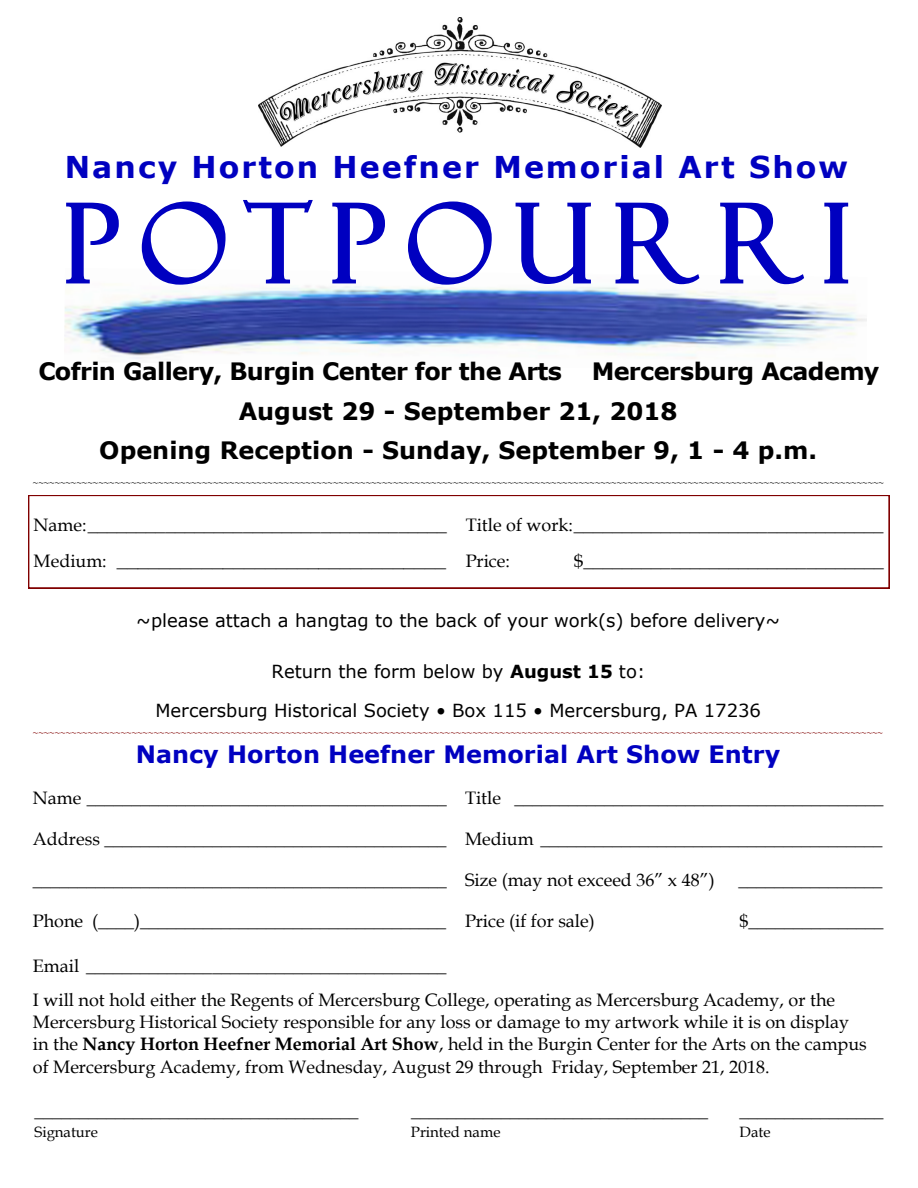
<style>
.page{position:relative;width:918px;height:1188px;background:#fff}
.page>*{position:absolute;margin:0;border:0;box-sizing:border-box;transform-origin:0 0}
.t1{font:108px "Felix Titling";letter-spacing:.175em;color:#0000c0}
.t2{font:700 30px "Verdana";letter-spacing:.07em;color:#0000c0}
.t3{font:700 24px/39.6px "Verdana";letter-spacing:-.005em;color:#000;text-align:center}
.t4{font:700 24px "Verdana";color:#0000c0}
.t5{font:18px/22.4px "Book Antiqua";color:#000}
.t6{font:18px/38.5px "Verdana";color:#000;text-align:center}
.t7{font:18px "Book Antiqua";color:#000;scale:1.08 1}
.t8{font:15px "Book Antiqua";color:#000}
.t9{font:9px "Book Antiqua";color:#000}
.t10{font:9px "Book Antiqua";color:#800000}
.s1{font-weight:700}
</style>
<div class="page">
<img style="left:64px;top:285px;width:803px;height:77px">
<svg style="left:66px;top:202px;width:53px;height:82px"></svg>
<svg style="left:140px;top:201px;width:87px;height:85px"></svg>
<svg style="left:243px;top:200px;width:70px;height:84px"></svg>
<svg style="left:332px;top:202px;width:53px;height:82px"></svg>
<svg style="left:406px;top:201px;width:87px;height:85px"></svg>
<svg style="left:514px;top:202px;width:78px;height:84px"></svg>
<svg style="left:614px;top:202px;width:87px;height:84px"></svg>
<svg style="left:719px;top:202px;width:87px;height:84px"></svg>
<svg style="left:824px;top:202px;width:25px;height:82px"></svg>
<img style="left:258px;top:17px;width:403px;height:130px">
<svg style="left:28px;top:495px;width:862px;height:93px"></svg>
<h2 class="t2" style="left:65px;top:146px;width:785px">Nancy Horton Heefner Memorial Art Show</h2>
<h1 class="t1" style="left:63px;top:182px;width:788px">POTPOURRI</h1>
<h3 class="t3" style="left:38px;top:351px;width:843px">Cofrin Gallery, Burgin Center for the Arts Mercersburg Academy<br>August 29 - September 21, 2018<br>Opening Reception - Sunday, September 9, 1 - 4 p.m.</h3>
<p class="t9" style="left:33px;top:477px;width:853px">~~~~~~~~~~~~~~~~~~~~~~~~~~~~~~~~~~~~~~~~~~~~~~~~~~~~~~~~~~~~~~~~~~~~~~~~~~~~~~~~~~~~~~~~~~~~~~~~~~~~~~~~~~~~~~~~~~~~~~~~~~~~~~~~~~~~~~~~~~~~~~~~~~~~~~~~~~~~</p>
<p class="t5" style="left:34px;top:507px;width:851px;line-height:35.7px">Name:_____________________________________ Title of work:________________________________<br>Medium: _______________________________ Price:</p>
<p class="t7" style="left:574px;top:548px;width:289px">$_______________________________</p>
<p class="t6" style="left:136px;top:601px;width:645px">~please attach a hangtag to the back of your work(s) before delivery~</p>
<p class="t6" style="left:155px;top:652px;width:607px">Return the form below by <span class="s1">August 15</span> to:<br>Mercersburg Historical Society • Box 115 • Mercersburg, PA 17236</p>
<p class="t10" style="left:33px;top:727px;width:852px">~~~~~~~~~~~~~~~~~~~~~~~~~~~~~~~~~~~~~~~~~~~~~~~~~~~~~~~~~~~~~~~~~~~~~~~~~~~~~~~~~~~~~~~~~~~~~~~~~~~~~~~~~~~~~~~~~~~~~~~~~~~~~~~~~~~~~~~~~~~~~~~~~~~~~~~~~~~</p>
<h3 class="t4" style="left:136px;top:737px;width:646px">Nancy Horton Heefner Memorial Art Show Entry</h3>
<p class="t5" style="left:33px;top:787px;width:852px">Name ________________________________________ Title _________________________________________</p>
<p class="t5" style="left:33px;top:828px;width:851px">Address ______________________________________ Medium ______________________________________</p>
<p class="t5" style="left:33px;top:869px;width:683px">______________________________________________ Size (may not exceed 36” x 48”)</p>
<p class="t5" style="left:738px;top:869px;width:146px">________________</p>
<p class="t5" style="left:33px;top:910px;width:563px">Phone (____)__________________________________ Price (if for sale)</p>
<p class="t5" style="left:740px;top:910px;width:145px">$_______________</p>
<p class="t5" style="left:33px;top:949px;width:804px;line-height:33.5px">Email ________________________________________<br>I will not hold either the Regents of Mercersburg College, operating as Mercersburg Academy, or the</p>
<p class="t5" style="left:33px;top:1010px;width:835px">Mercersburg Historical Society responsible for any loss or damage to my artwork while it is on display in the <span class="s1">Nancy Horton Heefner Memorial Art Show</span>, held in the Burgin Center for the Arts on the campus of Mercersburg Academy, from Wednesday, August 29 through Friday, September 21, 2018.</p>
<p class="t5" style="left:34px;top:1100px;width:325px">____________________________________</p>
<p class="t5" style="left:411px;top:1100px;width:298px">_________________________________</p>
<p class="t5" style="left:740px;top:1100px;width:145px">________________</p>
<p class="t8" style="left:34px;top:1121px;width:65px">Signature</p>
<p class="t8" style="left:411px;top:1121px;width:91px">Printed name</p>
<p class="t8" style="left:740px;top:1121px;width:33px">Date</p>
</div>
